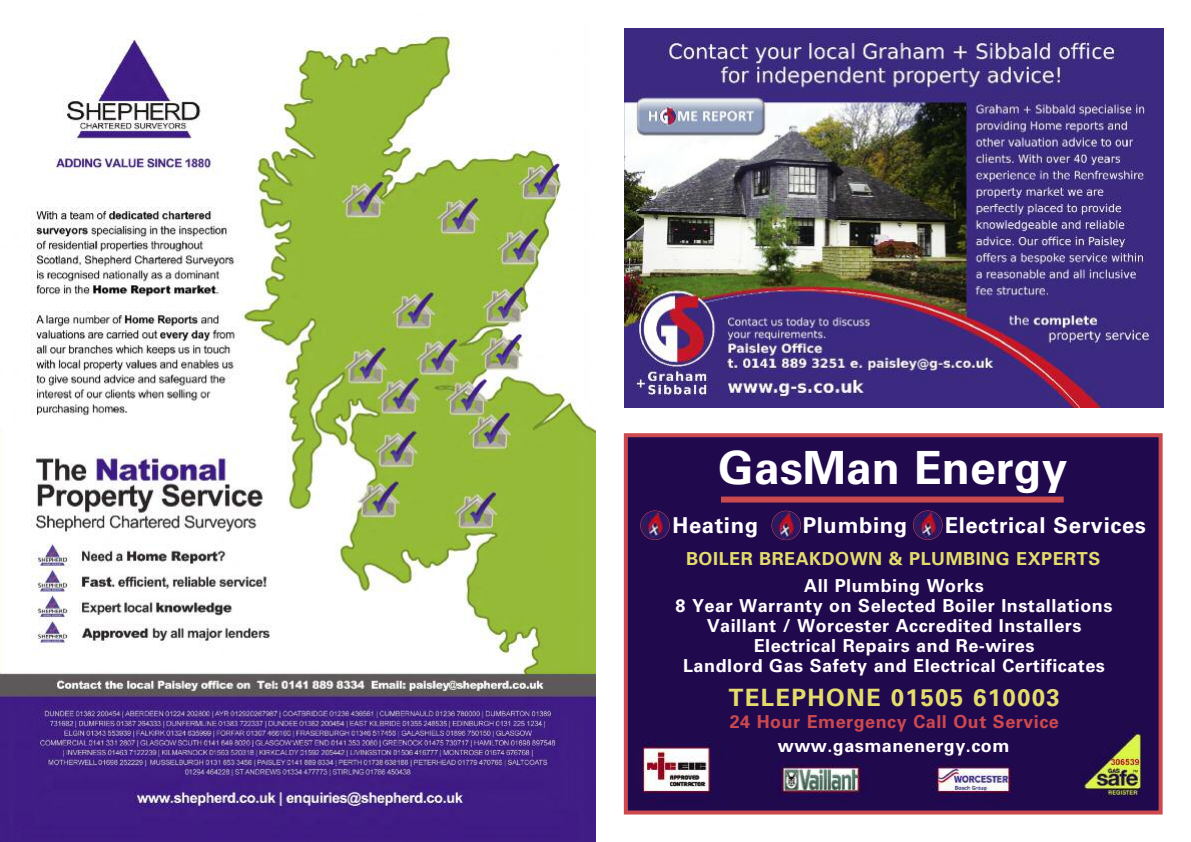
<style>
.page{position:relative;width:1191px;height:842px;background:#fff}
.page>*{position:absolute;margin:0;border:0;box-sizing:border-box;transform-origin:0 0}
.t1{font:700 46px "Univers";color:#fff}
.t2{font:700 24px "Univers";letter-spacing:.055em;color:#e5dd6b}
.t3{font:700 22px "Univers";letter-spacing:.03em;color:#fff}
.t4{font:700 18px/20px "Univers";letter-spacing:.03em;color:#fff;text-align:center}
.t5{font:700 18px "Univers";letter-spacing:.03em;color:#e5dd6b}
.t6{font:700 18px "Univers";letter-spacing:.03em;color:#cc494d}
</style>
<div class="page">
<img style="left:0;top:31px;width:595px;height:811px">
<div style="left:629px;top:438px;width:528px;height:371px;background:#20094d"></div>
<div style="left:624px;top:433px;width:538px;height:381px;border:4px solid #cc494d"></div>
<div style="left:721px;top:496px;width:342px;height:6px;background:#cc494d"></div>
<img style="left:640px;top:511px;width:29px;height:28px;border-radius:50%">
<div style="left:640px;top:510px;width:30px;height:30px;border:1px solid #cc494d;border-radius:50%"></div>
<img style="left:772px;top:511px;width:28px;height:29px;border-radius:50%">
<div style="left:771px;top:511px;width:30px;height:29px;border:1px solid #cc494d;border-radius:50%"></div>
<img style="left:913px;top:511px;width:29px;height:28px;border-radius:50%">
<div style="left:913px;top:510px;width:29px;height:30px;border:1px solid #cc494d;border-radius:50%"></div>
<img style="left:624px;top:29px;width:539px;height:378px">
<h1 class="t1" style="left:718px;top:441px;width:350px">GasMan Energy</h1>
<p class="t3" style="left:672px;top:512px;width:87px">Heating</p>
<p class="t3" style="left:803px;top:512px;width:106px">Plumbing</p>
<p class="t3" style="left:944px;top:512px;width:203px">Electrical Services</p>
<p class="t5" style="left:686px;top:548px;width:416px">BOILER BREAKDOWN &amp; PLUMBING EXPERTS</p>
<p class="t4" style="left:675px;top:575px;width:438px">All Plumbing Works<br>8 Year Warranty on Selected Boiler Installations Vaillant / Worcester Accredited Installers Electrical Repairs and Re-wires<br>Landlord Gas Safety and Electrical Certificates</p>
<p class="t6" style="left:729px;top:711px;width:331px">24 Hour Emergency Call Out Service</p>
<h2 class="t2" style="left:729px;top:684px;width:332px">TELEPHONE 01505 610003</h2>
<p class="t4" style="left:778px;top:736px;width:233px">www.gasmanenergy.com</p>
</div>
